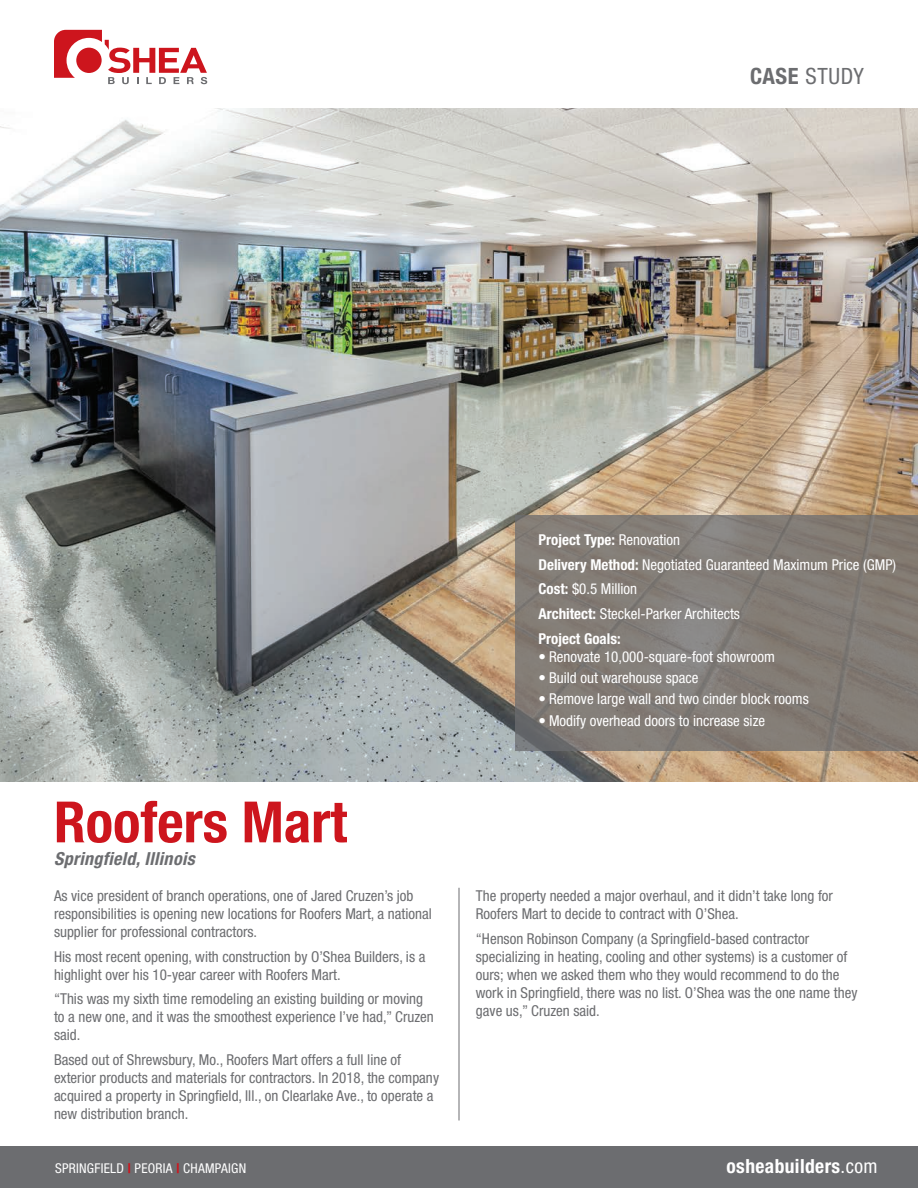
<style>
.page{position:relative;width:918px;height:1188px;background:#fff}
.page>*{position:absolute;margin:0;border:0;box-sizing:border-box;transform-origin:0 0}
.t1{font:700 condensed 57px "Helvetica Neue";color:#cd151d}
.t2{font:condensed 22.5px "Helvetica Neue";letter-spacing:.03em;color:#6c6d70}
.t3{font:700 condensed 19.5px "Helvetica Neue";letter-spacing:.02em;color:#fff}
.t4{font:italic 700 condensed 18px "Helvetica Neue";letter-spacing:.02em;color:#6c6d70}
.t5{font:condensed 15px/18px "Helvetica Neue";color:#6c6d70}
.t6{font:condensed 15px/24.8px "Helvetica Neue";color:#fff}
.t7{font:condensed 13.5px "Helvetica Neue";letter-spacing:.02em;color:#fff}
.s1{font-weight:700}
.s2{font-weight:700;color:#cd151d}
.s3{font-weight:400}
</style>
<div class="page">
<img style="left:0;top:108px;width:918px;height:674px">
<svg style="left:54px;top:30px;width:153px;height:54px"></svg>
<hr style="left:459px;top:888px;width:1px;height:232px;background:#6c6d70">
<svg style="left:515px;top:515px;width:403px;height:235px;background:#817b75"></svg>
<div style="left:0;top:1147px;width:918px;height:41px;background:#6c6d70"></div>
<h2 class="t2" style="left:750px;top:63px;width:115px"><span class="s1">CASE</span> STUDY</h2>
<h1 class="t1" style="left:54px;top:788px;width:295px">Roofers Mart</h1>
<p class="t4" style="left:54px;top:848px;width:142px">Springfield, Illinois</p>
<p class="t5" style="left:54px;top:886px;width:379px">As vice president of branch operations, one of Jared Cruzen’s job responsibilities is opening new locations for Roofers Mart, a national supplier for professional contractors.</p>
<p class="t5" style="left:54px;top:947px;width:373px">His most recent opening, with construction by O’Shea Builders, is a highlight over his 10-year career with Roofers Mart.</p>
<p class="t5" style="left:54px;top:990px;width:381px">“This was my sixth time remodeling an existing building or moving to a new one, and it was the smoothest experience I’ve had,” Cruzen said.</p>
<p class="t5" style="left:54px;top:1051px;width:387px">Based out of Shrewsbury, Mo., Roofers Mart offers a full line of exterior products and materials for contractors. In 2018, the company acquired a property in Springfield, Ill., on Clearlake Ave., to operate a new distribution branch.</p>
<p class="t6" style="left:538px;top:527px;width:359px"><span class="s1">Project Type:</span> Renovation<br><span class="s1">Delivery Method:</span> Negotiated Guaranteed Maximum Price (GMP)<br><span class="s1">Cost:</span> $0.5 Million<br><span class="s1">Architect:</span> Steckel-Parker Architects<br><span class="s1">Project Goals:</span></p>
<p class="t6" style="left:538px;top:644px;width:238px">• Renovate 10,000-square-foot showroom</p>
<p class="t6" style="left:538px;top:665px;width:162px">• Build out warehouse space</p>
<p class="t6" style="left:538px;top:687px;width:272px">• Remove large wall and two cinder block rooms</p>
<p class="t6" style="left:538px;top:708px;width:228px">• Modify overhead doors to increase size</p>
<p class="t5" style="left:476px;top:886px;width:359px">The property needed a major overhaul, and it didn’t take long for<br>Roofers Mart to decide to contract with O’Shea.</p>
<p class="t5" style="left:476px;top:929px;width:383px">“Henson Robinson Company (a Springfield-based contractor specializing in heating, cooling and other systems) is a customer of ours; when we asked them who they would recommend to do the work in Springfield, there was no list. O’Shea was the one name they gave us,” Cruzen said.</p>
<p class="t7" style="left:55px;top:1161px;width:193px">SPRINGFIELD <span class="s2">|</span> PEORIA <span class="s2">|</span> CHAMPAIGN</p>
<h3 class="t3" style="left:727px;top:1154px;width:152px">osheabuilders<span class="s3">.com</span></h3>
</div>
